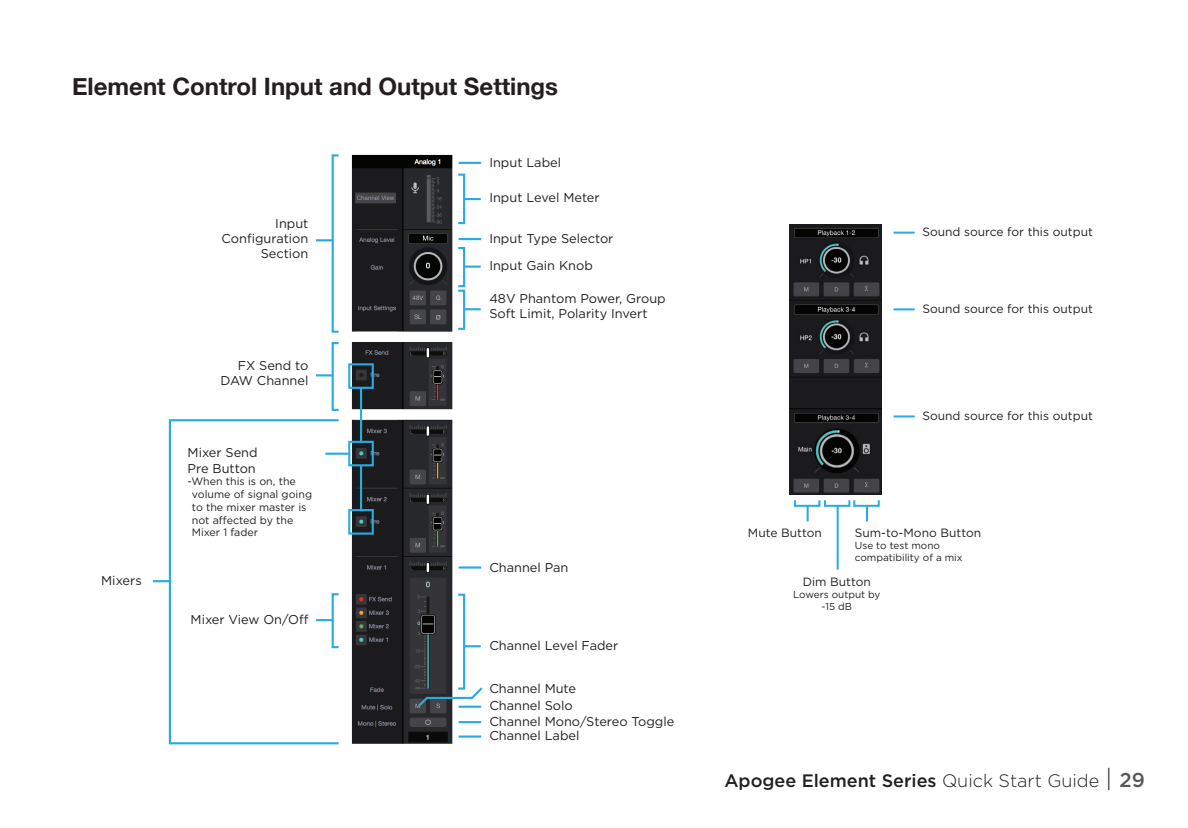
<style>
.page{position:relative;width:1188px;height:828px;background:#fff}
.page>*{position:absolute;margin:0;border:0;box-sizing:border-box;transform-origin:0 0}
.t1{font:700 24px "Helvetica Neue";color:#231f20}
.t2{font:500 18px "Gotham";color:#231f20}
.t3{font:12.8px/15.4px "Gotham";color:#231f20}
.t4{font:12px "Gotham";color:#231f20}
.t5{font:10.6px/12.8px "Gotham";color:#231f20}
.t6{font:10px/12px "Gotham";color:#231f20}
.s1{font-weight:300}
.s2{font-weight:300;font-size:24px}
.s3{font-size:20px;color:#57585a}
</style>
<div class="page">
<img style="left:790px;top:225px;width:91px;height:270px">
<svg style="left:807px;top:507px;width:2px;height:14px"></svg>
<div style="left:794px;top:499px;width:26px;height:8px;border:2px solid #29aae1"></div>
<svg style="left:866px;top:507px;width:2px;height:14px"></svg>
<div style="left:853px;top:499px;width:27px;height:8px;border:2px solid #29aae1"></div>
<hr style="left:837px;top:505px;width:2px;height:65px;background:#29aae1">
<div style="left:824px;top:499px;width:26px;height:8px;border:2px solid #29aae1"></div>
<hr style="left:894px;top:232px;width:21px;height:2px;background:#29aae1">
<hr style="left:894px;top:308px;width:21px;height:2px;background:#29aae1">
<hr style="left:894px;top:415px;width:21px;height:2px;background:#29aae1">
<img style="left:348px;top:154px;width:105px;height:590px">
<svg style="left:465px;top:198px;width:16px;height:2px"></svg>
<div style="left:457px;top:174px;width:8px;height:50px;border:2px solid #29aae1"></div>
<svg style="left:316px;top:239px;width:16px;height:2px"></svg>
<div style="left:332px;top:154px;width:8px;height:179px;border:2px solid #29aae1"></div>
<svg style="left:316px;top:374px;width:16px;height:2px"></svg>
<div style="left:332px;top:342px;width:8px;height:69px;border:2px solid #29aae1"></div>
<svg style="left:316px;top:619px;width:16px;height:2px"></svg>
<div style="left:332px;top:593px;width:8px;height:55px;border:2px solid #29aae1"></div>
<hr style="left:459px;top:162px;width:22px;height:2px;background:#29aae1">
<hr style="left:459px;top:566px;width:22px;height:3px;background:#29aae1">
<svg style="left:416px;top:685px;width:67px;height:24px"></svg>
<hr style="left:459px;top:721px;width:22px;height:2px;background:#29aae1">
<hr style="left:459px;top:735px;width:22px;height:3px;background:#29aae1">
<hr style="left:459px;top:238px;width:22px;height:2px;background:#29aae1">
<svg style="left:153px;top:580px;width:16px;height:2px"></svg>
<div style="left:169px;top:419px;width:171px;height:325px;border:2px solid #29aae1"></div>
<svg style="left:465px;top:266px;width:16px;height:2px"></svg>
<div style="left:457px;top:247px;width:8px;height:40px;border:2px solid #29aae1"></div>
<svg style="left:465px;top:308px;width:16px;height:2px"></svg>
<div style="left:457px;top:290px;width:8px;height:40px;border:2px solid #29aae1"></div>
<svg style="left:465px;top:645px;width:16px;height:2px"></svg>
<div style="left:457px;top:594px;width:8px;height:96px;border:2px solid #29aae1"></div>
<div style="left:348px;top:363px;width:26px;height:26px;border:2px solid #29aae1"></div>
<div style="left:348px;top:441px;width:26px;height:25px;border:2px solid #29aae1"></div>
<div style="left:348px;top:509px;width:26px;height:26px;border:2px solid #29aae1"></div>
<hr style="left:360px;top:387px;width:2px;height:54px;background:#29aae1">
<hr style="left:360px;top:465px;width:2px;height:45px;background:#29aae1">
<hr style="left:325px;top:453px;width:24px;height:2px;background:#29aae1">
<h1 class="t1" style="left:72px;top:68px;width:488px">Element Control Input and Output Settings</h1>
<p class="t3" style="left:489px;top:154px;width:73px">Input Label</p>
<p class="t3" style="left:101px;top:573px;width:42px">Mixers</p>
<p class="t3" style="left:222px;top:215px;width:88px;text-align:right">Input<br>Configuration<br>Section</p>
<p class="t3" style="left:221px;top:358px;width:89px;text-align:right">FX Send to<br>DAW Channel</p>
<p class="t3" style="left:188px;top:445px;width:72px">Mixer Send<br>Pre Button</p>
<p class="t5" style="left:192px;top:475px;width:122px;text-indent:-4px">-When this is on, the volume of signal going to the mixer master is not affected by the<br>Mixer 1 fader</p>
<p class="t3" style="left:191px;top:612px;width:119px">Mixer View On/Off</p>
<p class="t3" style="left:489px;top:190px;width:112px">Input Level Meter</p>
<p class="t3" style="left:489px;top:231px;width:126px">Input Type Selector</p>
<p class="t3" style="left:489px;top:258px;width:105px">Input Gain Knob</p>
<p class="t3" style="left:489px;top:290px;width:178px">48V Phantom Power, Group<br>Soft Limit, Polarity Invert</p>
<p class="t3" style="left:489px;top:559px;width:80px">Channel Pan</p>
<p class="t3" style="left:489px;top:637px;width:130px">Channel Level Fader</p>
<p class="t3" style="left:489px;top:680px;width:88px;line-height:17px">Channel Mute<br>Channel Solo</p>
<p class="t3" style="left:489px;top:714px;width:187px;line-height:14.4px">Channel Mono/Stereo Toggle<br>Channel Label</p>
<p class="t4" style="left:922px;top:225px;width:172px">Sound source for this output</p>
<p class="t4" style="left:922px;top:302px;width:172px">Sound source for this output</p>
<p class="t4" style="left:922px;top:409px;width:172px">Sound source for this output</p>
<p class="t4" style="left:748px;top:526px;width:75px">Mute Button</p>
<p class="t4" style="left:855px;top:526px;width:128px">Sum-to-Mono Button</p>
<p class="t6" style="left:855px;top:540px;width:109px">Use to test mono compatibility of a mix</p>
<p class="t4" style="left:803px;top:574px;width:70px">Dim Button</p>
<p class="t6" style="left:793px;top:588px;width:89px;text-align:center">Lowers output by -15 dB</p>
<h2 class="t2" style="left:724px;top:770px;width:422px">Apogee Element Series <span class="s1">Quick Start Guide</span> <span class="s2">|</span> <span class="s3">29</span></h2>
</div>
